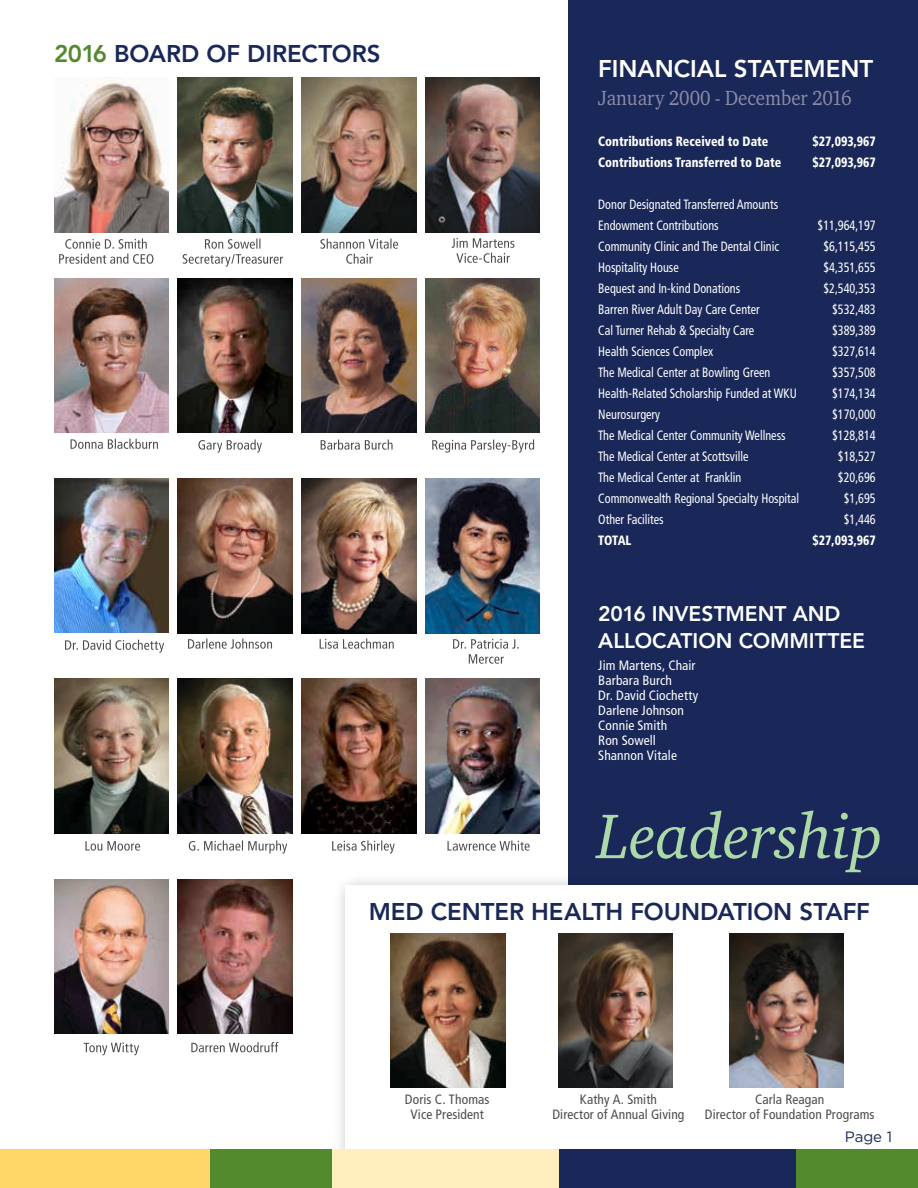
<style>
.page{position:relative;width:918px;height:1188px;background:#fff}
.page>*{position:absolute;margin:0;border:0;box-sizing:border-box;transform-origin:0 0}
.t1{font:italic 64.5px "Charter ITC Std";letter-spacing:-.01em;color:#add8a7}
.t2{font:800 24px "Avenir";letter-spacing:-.005em;color:#192858}
.t3{font:800 24px "Avenir";letter-spacing:-.005em;color:#fff}
.t4{font:800 21px/27px "Avenir";color:#fff}
.t5{font:21px "Charter ITC Std";color:#8c8aa5;scale:.9 1}
.t6{font:15px "Gotham";color:#192858}
.t7{font:condensed 13.5px/21px "Frutiger";color:#fff;scale:.9 1}
.t8{font:condensed 13.5px/15px "Frutiger";letter-spacing:.01em;color:#4d4d4f;text-align:center}
.t9{font:900 condensed 13.5px "Frutiger";color:#fff;scale:.9 1}
.t10{font:condensed 13.5px/15px "Frutiger";color:#fff}
.s1{color:#548a2e}
</style>
<div class="page">
<div style="left:568px;top:0;width:350px;height:899px;background:#192858"></div>
<div style="left:333px;top:873px;width:585px;height:315px;background:#000;opacity:.3"></div>
<div style="left:346px;top:886px;width:572px;height:302px;background:#fff"></div>
<img style="left:391px;top:933px;width:114px;height:155px">
<img style="left:558px;top:933px;width:115px;height:155px">
<img style="left:729px;top:933px;width:115px;height:155px">
<img style="left:54px;top:278px;width:114px;height:155px">
<svg style="left:71px;top:439px;width:87px;height:10px"></svg>
<img style="left:302px;top:78px;width:114px;height:154px">
<svg style="left:320px;top:239px;width:78px;height:25px"></svg>
<img style="left:178px;top:78px;width:114px;height:154px">
<svg style="left:183px;top:239px;width:100px;height:28px"></svg>
<img style="left:54px;top:78px;width:114px;height:154px">
<svg style="left:59px;top:239px;width:94px;height:25px"></svg>
<img style="left:54px;top:478px;width:114px;height:155px">
<svg style="left:65px;top:640px;width:99px;height:13px"></svg>
<img style="left:426px;top:278px;width:114px;height:155px">
<svg style="left:432px;top:439px;width:102px;height:14px"></svg>
<img style="left:302px;top:278px;width:114px;height:155px">
<svg style="left:321px;top:439px;width:72px;height:11px"></svg>
<img style="left:178px;top:278px;width:114px;height:155px">
<svg style="left:198px;top:439px;width:64px;height:14px"></svg>
<img style="left:426px;top:479px;width:114px;height:154px">
<svg style="left:453px;top:639px;width:66px;height:25px"></svg>
<img style="left:426px;top:78px;width:114px;height:154px">
<svg style="left:452px;top:238px;width:62px;height:25px"></svg>
<img style="left:302px;top:479px;width:114px;height:154px">
<svg style="left:320px;top:639px;width:74px;height:10px"></svg>
<img style="left:178px;top:479px;width:114px;height:154px">
<svg style="left:188px;top:639px;width:84px;height:10px"></svg>
<img style="left:426px;top:679px;width:114px;height:154px">
<svg style="left:448px;top:840px;width:82px;height:11px"></svg>
<img style="left:302px;top:679px;width:114px;height:154px">
<svg style="left:332px;top:840px;width:63px;height:14px"></svg>
<img style="left:178px;top:679px;width:114px;height:154px">
<svg style="left:189px;top:840px;width:98px;height:14px"></svg>
<img style="left:54px;top:679px;width:114px;height:154px">
<svg style="left:85px;top:841px;width:55px;height:10px"></svg>
<img style="left:178px;top:879px;width:114px;height:155px">
<svg style="left:191px;top:1042px;width:87px;height:10px"></svg>
<img style="left:54px;top:879px;width:114px;height:155px">
<svg style="left:84px;top:1043px;width:55px;height:12px"></svg>
<div style="left:89px;top:1150px;width:829px;height:38px;background:#548a2e"></div>
<div style="left:0;top:1150px;width:210px;height:38px;background:#ffd769"></div>
<div style="left:333px;top:1150px;width:242px;height:38px;background:#ffefbe"></div>
<div style="left:559px;top:1150px;width:237px;height:38px;background:#192858"></div>
<h2 class="t2" style="left:54px;top:39px;width:328px"><span class="s1">2016</span> BOARD OF DIRECTORS</h2>
<h2 class="t3" style="left:598px;top:54px;width:276px">FINANCIAL STATEMENT</h2>
<h3 class="t5" style="left:598px;top:85px;width:283px">January 2000 - December 2016</h3>
<p class="t9" style="left:598px;top:134px;width:191px">Contributions Received to Date</p>
<p class="t9" style="left:813px;top:134px;width:72px">$27,093,967</p>
<p class="t9" style="left:598px;top:155px;width:205px">Contributions Transferred to Date</p>
<p class="t9" style="left:813px;top:155px;width:72px">$27,093,967</p>
<p class="t7" style="left:598px;top:194px;width:201px">Donor Designated Transferred Amounts<br>Endowment Contributions</p>
<p class="t7" style="left:818px;top:215px;width:66px">$11,964,197</p>
<p class="t7" style="left:598px;top:236px;width:202px">Community Clinic and The Dental Clinic</p>
<p class="t7" style="left:823px;top:236px;width:60px">$6,115,455</p>
<p class="t7" style="left:598px;top:257px;width:91px">Hospitality House</p>
<p class="t7" style="left:823px;top:257px;width:60px">$4,351,655</p>
<p class="t7" style="left:598px;top:278px;width:159px">Bequest and In-kind Donations</p>
<p class="t7" style="left:823px;top:278px;width:60px">$2,540,353</p>
<p class="t7" style="left:598px;top:299px;width:181px">Barren River Adult Day Care Center</p>
<p class="t7" style="left:832px;top:299px;width:50px">$532,483</p>
<p class="t7" style="left:598px;top:320px;width:175px">Cal Turner Rehab &amp; Specialty Care</p>
<p class="t7" style="left:832px;top:320px;width:50px">$389,389</p>
<p class="t7" style="left:598px;top:341px;width:129px">Health Sciences Complex</p>
<p class="t7" style="left:832px;top:341px;width:50px">$327,614</p>
<p class="t7" style="left:598px;top:362px;width:193px">The Medical Center at Bowling Green</p>
<p class="t7" style="left:832px;top:362px;width:50px">$357,508</p>
<p class="t7" style="left:598px;top:383px;width:222px">Health-Related Scholarship Funded at WKU</p>
<p class="t7" style="left:832px;top:383px;width:50px">$174,134</p>
<p class="t7" style="left:598px;top:404px;width:70px">Neurosurgery</p>
<p class="t7" style="left:832px;top:404px;width:50px">$170,000</p>
<p class="t7" style="left:598px;top:425px;width:210px">The Medical Center Community Wellness</p>
<p class="t7" style="left:832px;top:425px;width:50px">$128,814</p>
<p class="t7" style="left:598px;top:446px;width:168px">The Medical Center at Scottsville</p>
<p class="t7" style="left:838px;top:446px;width:44px">$18,527</p>
<p class="t7" style="left:598px;top:467px;width:161px">The Medical Center at Franklin</p>
<p class="t7" style="left:838px;top:467px;width:44px">$20,696</p>
<p class="t7" style="left:598px;top:488px;width:225px">Commonwealth Regional Specialty Hospital</p>
<p class="t7" style="left:844px;top:488px;width:37px">$1,695</p>
<p class="t7" style="left:598px;top:509px;width:74px">Other Facilites</p>
<p class="t7" style="left:844px;top:509px;width:37px">$1,446</p>
<p class="t9" style="left:598px;top:532px;width:38px">TOTAL</p>
<p class="t9" style="left:813px;top:532px;width:72px">$27,093,967</p>
<h3 class="t4" style="left:598px;top:600px;width:268px">2016 INVESTMENT AND<br>ALLOCATION COMMITTEE</h3>
<p class="t10" style="left:598px;top:657px;width:102px">Jim Martens, Chair<br>Barbara Burch<br>Dr. David Ciochetty<br>Darlene Johnson<br>Connie Smith<br>Ron Sowell<br>Shannon Vitale</p>
<h1 class="t1" style="left:597px;top:797px;width:287px">Leadership</h1>
<h2 class="t2" style="left:369px;top:898px;width:503px">MED CENTER HEALTH FOUNDATION STAFF</h2>
<p class="t8" style="left:405px;top:1092px;width:86px">Doris C. Thomas<br>Vice President</p>
<p class="t8" style="left:552px;top:1092px;width:134px">Kathy A. Smith<br>Director of Annual Giving</p>
<p class="t8" style="left:705px;top:1092px;width:171px">Carla Reagan<br>Director of Foundation Programs</p>
<p class="t6" style="left:845px;top:1127px;width:49px">Page 1</p>
</div>
